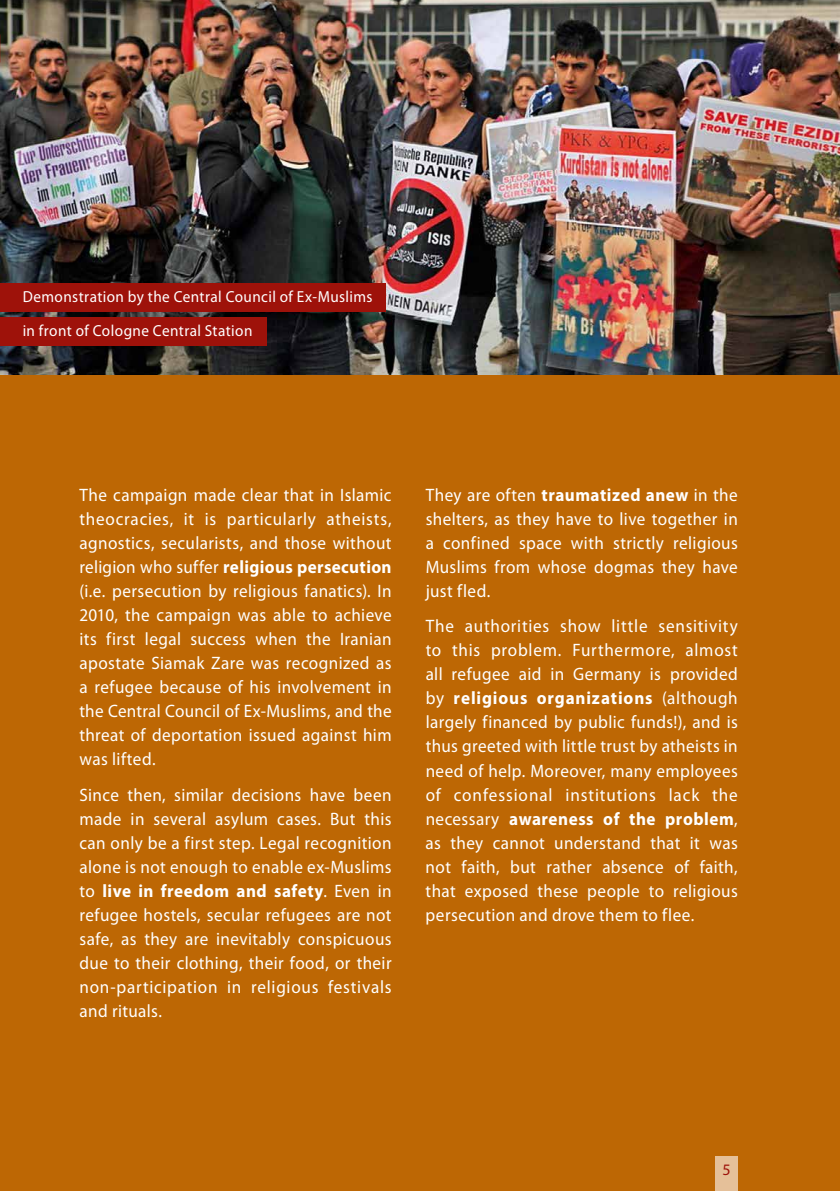
<style>
.page{position:relative;width:840px;height:1191px;background:#fff}
.page>*{position:absolute;margin:0;border:0;box-sizing:border-box;transform-origin:0 0}
.t1{font:18px/24px "Myriad Pro";letter-spacing:.025em;color:#fff;text-align:justify;scale:.95 1}
.t2{font:16px "Myriad Pro";letter-spacing:.025em;color:#fff;scale:.95 1}
.t3{font:16px "Myriad Pro";color:#9e120a}
.s1{font-weight:700}
</style>
<div class="page">
<div style="left:0;top:329px;width:839px;height:862px;background:#bd6704"></div>
<div style="left:714px;top:1157px;width:23px;height:34px;background:#e5c099"></div>
<img style="left:0;top:0;width:839px;height:374px">
<div style="left:0;top:317px;width:266px;height:29px;background:#9e120a"></div>
<div style="left:0;top:283px;width:386px;height:29px;background:#9e120a"></div>
<p class="t2" style="left:23px;top:288px;width:369px">Demonstration by the Central Council of Ex-Muslims</p>
<p class="t2" style="left:23px;top:322px;width:243px">in front of Cologne Central Station</p>
<p class="t1" style="left:79px;top:483px;width:330px">The campaign made clear that in Islamic theocracies, it is particularly atheists, agnostics, secularists, and those without religion who suffer <span class="s1">religious persecution </span>(i.e. persecution by religious fanatics). In 2010, the campaign was able to achieve its first legal success when the Iranian apostate Siamak Zare was recognized as a refugee because of his involvement in the Central Council of Ex-Muslims, and the threat of deportation issued against him was lifted.</p>
<p class="t1" style="left:79px;top:783px;width:330px">Since then, similar decisions have been made in several asylum cases. But this can only be a first step. Legal recognition alone is not enough to enable ex-Muslims to <span class="s1">live in freedom and safety</span>. Even in refugee hostels, secular refugees are not safe, as they are inevitably conspicuous due to their clothing, their food, or their non-participation in religious festivals and rituals.</p>
<p class="t1" style="left:425px;top:483px;width:330px">They are often <span class="s1">traumatized anew</span> in the shelters, as they have to live together in a confined space with strictly religious Muslims from whose dogmas they have just fled.</p>
<p class="t1" style="left:425px;top:615px;width:330px">The authorities show little sensitivity to this problem. Furthermore, almost all refugee aid in Germany is provided by <span class="s1">religious organizations</span> (although largely financed by public funds!), and is thus greeted with little trust by atheists in need of help. Moreover, many employees of confessional institutions lack the necessary <span class="s1">awareness of the problem</span>, as they cannot understand that it was not faith, but rather absence of faith, that exposed these people to religious persecution and drove them to flee.</p>
<p class="t3" style="left:722px;top:1160px;width:10px">5</p>
</div>
